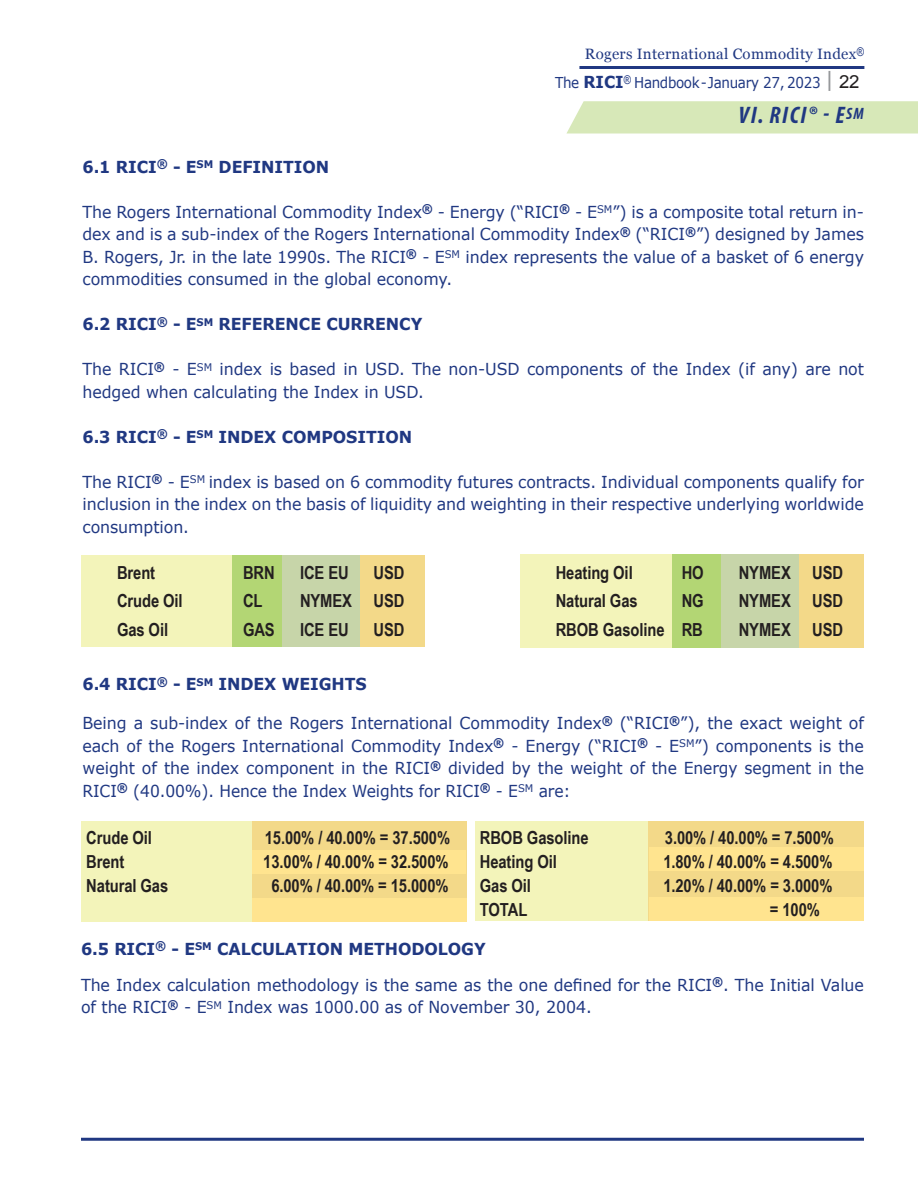
<style>
.page{position:relative;width:918px;height:1188px;background:#fff}
.page>*{position:absolute;margin:0;border:0;box-sizing:border-box;transform-origin:0 0}
.BodyVer12{font:italic 700 condensed 24px "Myriad Pro";letter-spacing:.07em;color:#203882}
.BodyVer12-2{font:700 18px "Arial Narrow";letter-spacing:-.005em;color:#231f20}
.Chart2up{font:700 18px "Arial Narrow";letter-spacing:-.005em;color:#231f20}
.BodyVer12-3{font:16.5px/22.5px "Verdana";letter-spacing:-.005em;color:#203882;text-align:justify;scale:.96 1}
.BodyVer12-4{font:700 16.5px "Verdana";letter-spacing:-.005em;color:#203882;scale:.96 1}
.t1{font:15px "Georgia";letter-spacing:.02em;color:#203882}
.t2{font:15px "Verdana";letter-spacing:-.025em;color:#203882;scale:.9 1}
.s1{font-weight:700;font-size:16.5px}
.s2{font-size:21px;color:#95979a}
.s3{font-family:"Arial";font-size:18px;color:#231f20}
</style>
<div class="page">
<hr style="left:81px;top:1138px;width:783px;height:3px;background:#203882">
<hr style="left:579px;top:66px;width:285px;height:3px;background:#203882">
<div style="left:81px;top:822px;width:172px;height:100px;background:#f3f4ba"></div>
<div style="left:252px;top:822px;width:214px;height:100px;background:#f3d989"></div>
<div style="left:252px;top:898px;width:214px;height:23px;background:#ffe48f"></div>
<div style="left:252px;top:851px;width:214px;height:23px;background:#ffe48f"></div>
<div style="left:649px;top:821px;width:215px;height:100px;background:#f3d989"></div>
<div style="left:475px;top:821px;width:173px;height:100px;background:#f3f4ba"></div>
<div style="left:649px;top:847px;width:215px;height:23px;background:#ffe48f"></div>
<div style="left:649px;top:897px;width:215px;height:24px;background:#ffe48f"></div>
<svg style="left:566px;top:101px;width:352px;height:33px;background:#d8e9bb"></svg>
<div style="left:520px;top:554px;width:154px;height:93px;background:#f3f4ba"></div>
<div style="left:672px;top:554px;width:50px;height:93px;background:#b3d674"></div>
<div style="left:722px;top:554px;width:78px;height:93px;background:#c7d5a9"></div>
<div style="left:800px;top:554px;width:64px;height:93px;background:#f3d989"></div>
<div style="left:81px;top:555px;width:153px;height:91px;background:#f3f4ba"></div>
<div style="left:232px;top:555px;width:50px;height:91px;background:#b3d674"></div>
<div style="left:282px;top:555px;width:78px;height:91px;background:#c7d5a9"></div>
<div style="left:360px;top:555px;width:64px;height:91px;background:#f3d989"></div>
<p class="t1" style="left:585px;top:42px;width:281px">Rogers International Commodity Index<sup>®</sup></p>
<p class="t2" style="left:555px;top:73px;width:340px">The <span class="s1">RICI</span><sup>®</sup> Handbook-January 27, 2023 <span class="s2">|</span> <span class="s3">22</span></p>
<p class="BodyVer12" style="left:739px;top:100px;width:127px">VI. RICI® - E<sup>SM</sup></p>
<p class="BodyVer12-4" style="left:82px;top:156px;width:258px">6.1 RICI<sup>®</sup> - E<sup>SM</sup> DEFINITION</p>
<p class="BodyVer12-3" style="left:82px;top:201px;width:816px">The Rogers International Commodity Index<sup>®</sup> - Energy (“RICI<sup>®</sup> - E<sup>SM</sup>”) is a composite total return in&shy;dex and is a sub-index of the Rogers International Commodity Index<sup>®</sup> (“RICI<sup>®</sup>”) designed by James B. Rogers, Jr. in the late 1990s. The RICI<sup>®</sup> - E<sup>SM</sup> index represents the value of a basket of 6 energy commodities consumed in the global economy.</p>
<p class="BodyVer12-4" style="left:82px;top:314px;width:356px">6.2 RICI<sup>®</sup> - E<sup>SM</sup> REFERENCE CURRENCY</p>
<p class="BodyVer12-3" style="left:82px;top:358px;width:816px">The RICI<sup>®</sup> - E<sup>SM</sup> index is based in USD. The non-USD components of the Index (if any) are not hedged when calculating the Index in USD.</p>
<p class="BodyVer12-4" style="left:82px;top:426px;width:345px">6.3 RICI<sup>®</sup> - E<sup>SM</sup> INDEX COMPOSITION</p>
<p class="BodyVer12-3" style="left:82px;top:471px;width:816px">The RICI<sup>®</sup> - E<sup>SM</sup> index is based on 6 commodity futures contracts. Individual components qualify for inclusion in the index on the basis of liquidity and weighting in their respective underlying worldwide consumption.</p>
<p class="Chart2up" style="left:117px;top:559px;width:40px">Brent</p>
<p class="Chart2up" style="left:243px;top:559px;width:33px">BRN</p>
<p class="Chart2up" style="left:300px;top:559px;width:50px">ICE EU</p>
<p class="Chart2up" style="left:374px;top:559px;width:32px">USD</p>
<p class="Chart2up" style="left:117px;top:587px;width:67px">Crude Oil</p>
<p class="Chart2up" style="left:243px;top:587px;width:21px">CL</p>
<p class="Chart2up" style="left:300px;top:587px;width:106px">NYMEX USD</p>
<p class="Chart2up" style="left:117px;top:616px;width:53px">Gas Oil</p>
<p class="Chart2up" style="left:243px;top:616px;width:33px">GAS</p>
<p class="Chart2up" style="left:300px;top:616px;width:50px">ICE EU</p>
<p class="Chart2up" style="left:374px;top:616px;width:32px">USD</p>
<p class="Chart2up" style="left:556px;top:559px;width:79px">Heating Oil</p>
<p class="Chart2up" style="left:682px;top:559px;width:24px">HO</p>
<p class="Chart2up" style="left:739px;top:559px;width:106px">NYMEX USD</p>
<p class="Chart2up" style="left:556px;top:587px;width:83px">Natural Gas</p>
<p class="Chart2up" style="left:682px;top:587px;width:24px">NG</p>
<p class="Chart2up" style="left:739px;top:587px;width:106px">NYMEX USD</p>
<p class="Chart2up" style="left:556px;top:616px;width:149px">RBOB Gasoline RB</p>
<p class="Chart2up" style="left:739px;top:616px;width:106px">NYMEX USD</p>
<p class="BodyVer12-4" style="left:82px;top:674px;width:298px">6.4 RICI<sup>®</sup> - E<sup>SM</sup> INDEX WEIGHTS</p>
<p class="BodyVer12-3" style="left:82px;top:712px;width:816px">Being a sub-index of the Rogers International Commodity Index<sup>®</sup> (“RICI<sup>®</sup>”), the exact weight of each of the Rogers International Commodity Index<sup>®</sup> - Energy (“RICI<sup>®</sup> - E<sup>SM</sup>”) components is the weight of the index component in the RICI<sup>®</sup> divided by the weight of the Energy segment in the RICI<sup>®</sup> (40.00%). Hence the Index Weights for RICI<sup>®</sup> - E<sup>SM</sup> are:</p>
<p class="BodyVer12-2" style="left:86px;top:825px;width:67px">Crude Oil</p>
<p class="BodyVer12-2" style="left:265px;top:825px;width:187px">15.00% / 40.00% = 37.500%</p>
<p class="BodyVer12-2" style="left:86px;top:849px;width:40px">Brent</p>
<p class="BodyVer12-2" style="left:263px;top:849px;width:187px">13.00% / 40.00% = 32.500%</p>
<p class="BodyVer12-2" style="left:86px;top:873px;width:83px">Natural Gas</p>
<p class="BodyVer12-2" style="left:271px;top:873px;width:179px">6.00% / 40.00% = 15.000%</p>
<p class="BodyVer12-2" style="left:480px;top:824px;width:110px">RBOB Gasoline</p>
<p class="BodyVer12-2" style="left:665px;top:824px;width:171px">3.00% / 40.00% = 7.500%</p>
<p class="BodyVer12-2" style="left:480px;top:848px;width:79px">Heating Oil</p>
<p class="BodyVer12-2" style="left:663px;top:848px;width:171px">1.80% / 40.00% = 4.500%</p>
<p class="BodyVer12-2" style="left:480px;top:872px;width:53px">Gas Oil</p>
<p class="BodyVer12-2" style="left:663px;top:872px;width:171px">1.20% / 40.00% = 3.000%</p>
<p class="BodyVer12-2" style="left:480px;top:896px;width:49px">TOTAL</p>
<p class="BodyVer12-2" style="left:770px;top:896px;width:52px">= 100%</p>
<p class="BodyVer12-4" style="left:81px;top:938px;width:423px">6.5 RICI<sup>®</sup> - E<sup>SM</sup> CALCULATION METHODOLOGY</p>
<p class="BodyVer12-3" style="left:81px;top:974px;width:817px">The Index calculation methodology is the same as the one defined for the RICI<sup>®</sup>. The Initial Value of the RICI<sup>®</sup> - E<sup>SM</sup> Index was 1000.00 as of November 30, 2004.</p>
</div>
